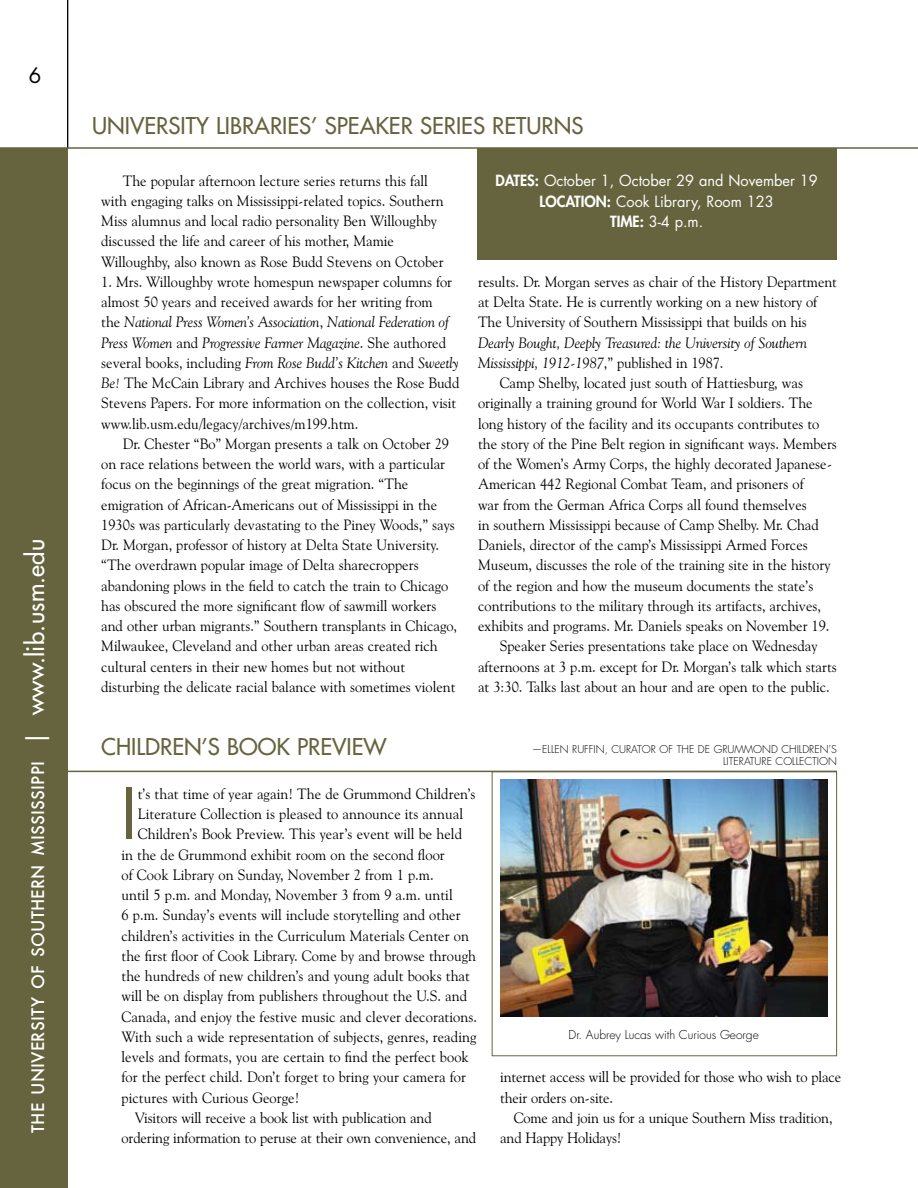
<style>
.page{position:relative;width:918px;height:1188px;background:#fff}
.page>*{position:absolute;margin:0;border:0;box-sizing:border-box;transform-origin:0 0}
.t1{font:68.7px "Futura Std";color:#66643e}
.t2{font:500 22.5px "Futura Std";color:#66643e}
.t3{font:21px "Futura Std";color:#000}
.t4{font:500 18.9px "Futura SCT";letter-spacing:.015em;color:#fff}
.t5{font:15px/20.2px "Goudy Old Style BT";color:#000}
.t6{font:italic 15px/20.2px "Goudy Old Style BT";letter-spacing:-.005em;color:#000}
.t7{font:15px/20.2px "Futura Std";color:#fff;text-align:center}
.t8{font:300 12px "Futura Std";color:#000}
.t9{font:300 10.5px "Futura Std";color:#000}
.s1{font-family:"Futura Std";font-size:24px}
.s2{font-style:italic}
.s3{font-weight:800}
.s4{font-style:normal}
</style>
<div class="page">
<hr style="left:46px;top:771px;width:791px;height:1px;background:#66643e">
<hr style="left:67px;top:0;width:1px;height:148px;background:#000">
<div style="left:0;top:148px;width:68px;height:1040px;background:#66643e"></div>
<hr style="left:0;top:147px;width:918px;height:2px;background:#66643e">
<div style="left:477px;top:148px;width:360px;height:111px;background:#66643e"></div>
<div style="left:492px;top:771px;width:345px;height:285px;border:1px solid #66643e"></div>
<img style="left:501px;top:780px;width:327px;height:237px">
<h3 class="t3" style="left:29px;top:62px;width:14px">6</h3>
<p class="t4" style="left:27px;top:1133px;width:596px;rotate:-90deg">the university of southern mississippi <span class="s1">| WWW.LIB.USM.EDU</span></p>
<h2 class="t2" style="left:92px;top:112px;width:489px">UNIVERSITY LIBRARIES’ SPEAKER SERIES RETURNS</h2>
<p class="t5" style="left:101px;top:170px;width:344px;text-indent:22px">The popular afternoon lecture series returns this fall with engaging talks on Mississippi-related topics. Southern Miss alumnus and local radio personality Ben Willoughby discussed the life and career of his mother, Mamie Willoughby, also known as Rose Budd Stevens on October</p>
<p class="t5" style="left:101px;top:271px;width:360px">1. Mrs. Willoughby wrote homespun newspaper columns for almost 50 years and received awards for her writing from<br>the <span class="s2">National Press Women’s Association</span>, <span class="s2">National Federation of Press Women</span> and <span class="s2">Progressive Farmer Magazine</span>. She authored several books, including <span class="s2">From Rose Budd’s Kitchen</span> and <span class="s2">Sweetly Be!</span> The McCain Library and Archives houses the Rose Budd Stevens Papers. For more information on the collection, visit www.lib.usm.edu/legacy/archives/m199.htm.</p>
<p class="t5" style="left:101px;top:433px;width:357px;text-indent:22px">Dr. Chester “Bo” Morgan presents a talk on October 29 on race relations between the world wars, with a particular focus on the beginnings of the great migration. “The emigration of African-Americans out of Mississippi in the 1930s was particularly devastating to the Piney Woods,” says Dr. Morgan, professor of history at Delta State University. “The overdrawn popular image of Delta sharecroppers abandoning plows in the field to catch the train to Chicago has obscured the more significant flow of sawmill workers and other urban migrants.” Southern transplants in Chicago, Milwaukee, Cleveland and other urban areas created rich cultural centers in their new homes but not without disturbing the delicate racial balance with sometimes violent</p>
<h2 class="t2" style="left:101px;top:733px;width:280px">CHILDREN’S BOOK PREVIEW</h2>
<p class="t7" style="left:495px;top:171px;width:324px"><span class="s3">DATES:</span> October 1, October 29 and November 19<br><span class="s3">LOCATION:</span> Cook Library, Room 123<br><span class="s3">TIME:</span> 3-4 p.m.</p>
<p class="t5" style="left:478px;top:271px;width:360px">results. Dr. Morgan serves as chair of the History Department at Delta State. He is currently working on a new history of<br>The University of Southern Mississippi that builds on his</p>
<p class="t6" style="left:478px;top:332px;width:331px">Dearly Bought, Deeply Treasured: the University of Southern<br>Mississippi, 1912-1987<span class="s4">,” published in 1987.</span></p>
<p class="t5" style="left:500px;top:372px;width:305px">Camp Shelby, located just south of Hattiesburg, was</p>
<p class="t5" style="left:478px;top:393px;width:336px">originally a training ground for World War I soldiers. The</p>
<p class="t5" style="left:478px;top:413px;width:343px">long history of the facility and its occupants contributes to</p>
<p class="t5" style="left:478px;top:433px;width:360px">the story of the Pine Belt region in significant ways. Members</p>
<p class="t5" style="left:478px;top:453px;width:355px">of the Women’s Army Corps, the highly decorated Japanese-</p>
<p class="t5" style="left:478px;top:474px;width:327px">American 442 Regional Combat Team, and prisoners of</p>
<p class="t5" style="left:478px;top:494px;width:330px">war from the German Africa Corps all found themselves</p>
<p class="t5" style="left:478px;top:514px;width:342px">in southern Mississippi because of Camp Shelby. Mr. Chad</p>
<p class="t5" style="left:478px;top:534px;width:331px">Daniels, director of the camp’s Mississippi Armed Forces</p>
<p class="t5" style="left:478px;top:555px;width:354px">Museum, discusses the role of the training site in the history</p>
<p class="t5" style="left:478px;top:575px;width:337px">of the region and how the museum documents the state’s</p>
<p class="t5" style="left:478px;top:595px;width:344px">contributions to the military through its artifacts, archives,</p>
<p class="t5" style="left:478px;top:615px;width:353px">exhibits and programs. Mr. Daniels speaks on November 19.</p>
<p class="t5" style="left:500px;top:636px;width:319px">Speaker Series presentations take place on Wednesday</p>
<p class="t5" style="left:478px;top:656px;width:360px">afternoons at 3 p.m. except for Dr. Morgan’s talk which starts</p>
<p class="t5" style="left:478px;top:676px;width:353px">at 3:30. Talks last about an hour and are open to the public.</p>
<p class="t9" style="left:532px;top:742px;width:102px">—ELLEN RUFFIN, CURATOR</p>
<p class="t9" style="left:660px;top:742px;width:24px">OF THE</p>
<p class="t9" style="left:698px;top:742px;width:119px">DE GRUMMON D CHI LDREN</p>
<p class="t9" style="left:829px;top:742px;width:10px">’S</p>
<p class="t9" style="left:723px;top:754px;width:9px">LITERAT</p>
<p class="t9" style="left:755px;top:754px;width:65px">URE COLLECTION</p>
<h1 class="t1" style="left:122px;top:770px;width:17px">I</h1>
<p class="t5" style="left:138px;top:783px;width:339px">t’s that time of year again! The de Grummond Children’s</p>
<p class="t5" style="left:138px;top:803px;width:327px">Literature Collection is pleased to announce its annual</p>
<p class="t5" style="left:138px;top:824px;width:326px">Children’s Book Preview. This year’s event will be held</p>
<p class="t5" style="left:121px;top:844px;width:325px">in the de Grummond exhibit room on the second floor</p>
<p class="t5" style="left:121px;top:864px;width:314px">of Cook Library on Sunday, November 2 from 1 p.m.</p>
<p class="t5" style="left:121px;top:884px;width:333px">until 5 p.m. and Monday, November 3 from 9 a.m. until</p>
<p class="t5" style="left:121px;top:905px;width:341px">6 p.m. Sunday’s events will include storytelling and other</p>
<p class="t5" style="left:121px;top:925px;width:349px">children’s activities in the Curriculum Materials Center on</p>
<p class="t5" style="left:121px;top:945px;width:356px">the first floor of Cook Library. Come by and browse through</p>
<p class="t5" style="left:121px;top:965px;width:350px">the hundreds of new children’s and young adult books that</p>
<p class="t5" style="left:121px;top:986px;width:347px">will be on display from publishers throughout the U.S. and</p>
<p class="t5" style="left:121px;top:1006px;width:357px">Canada, and enjoy the festive music and clever decorations.</p>
<p class="t5" style="left:121px;top:1026px;width:356px">With such a wide representation of subjects, genres, reading</p>
<p class="t5" style="left:121px;top:1046px;width:349px">levels and formats, you are certain to find the perfect book</p>
<p class="t5" style="left:121px;top:1067px;width:346px">for the perfect child. Don’t forget to bring your camera for</p>
<p class="t5" style="left:121px;top:1087px;width:180px">pictures with Curious George!</p>
<p class="t5" style="left:135px;top:1107px;width:298px">Visitors will receive a book list with publication and</p>
<p class="t5" style="left:121px;top:1127px;width:356px">ordering information to peruse at their own convenience, and</p>
<p class="t8" style="left:569px;top:1028px;width:192px">Dr. Aubrey Lucas with Curious George</p>
<p class="t5" style="left:500px;top:1067px;width:343px">internet access will be provided for those who wish to place their orders on-site.</p>
<p class="t5" style="left:500px;top:1107px;width:334px;text-indent:14px">Come and join us for a unique Southern Miss tradition, and Happy Holidays!</p>
</div>
